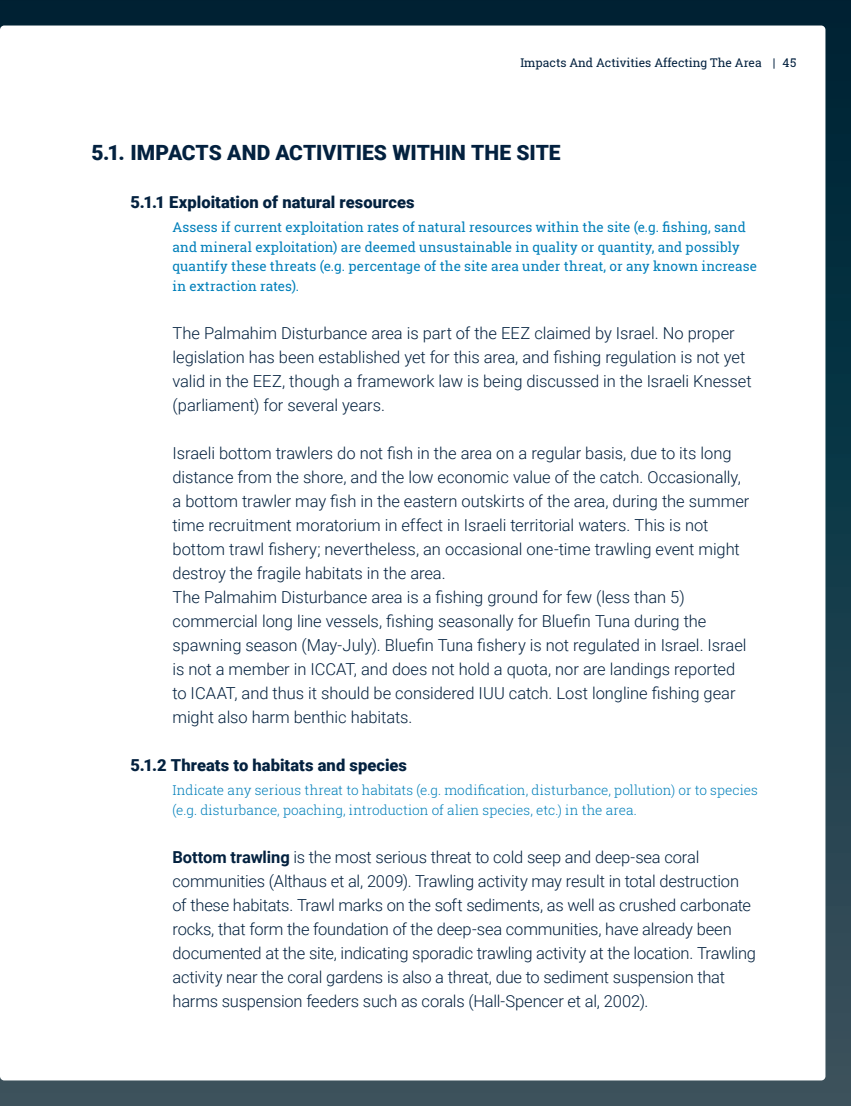
<style>
.page{position:relative;width:851px;height:1106px;background:#fff}
.page>*{position:absolute;margin:0;border:0;box-sizing:border-box;transform-origin:0 0}
._14_black{font:900 21px "Roboto";color:#03213f}
._11_light{font:300 16.5px/24px "Roboto";letter-spacing:-.005em;color:#03213f}
._11_black{font:300 16.5px/24px "Roboto";letter-spacing:-.015em;color:#03213f}
._11_black-2{font:900 16.5px "Roboto";letter-spacing:.005em;color:#03213f}
.blue{font:13.5px/19.5px "Roboto Slab";letter-spacing:.005em;color:#007fba}
.blue-2{font:300 13.5px/19.5px "Roboto Slab";letter-spacing:.005em;color:#007fba}
.t1{font:12px "Roboto Slab";color:#03213f}
.s1{font-weight:700}
</style>
<div class="page">
<div style="left:0;top:0;width:850px;height:1106px;background:linear-gradient(to bottom,#023,#39535e)"></div>
<div style="left:0;top:26px;width:825px;height:1054px;background:#fff;border-radius:4px"></div>
<p class="t1" style="left:520px;top:54px;width:277px">Impacts And Activities Affecting The Area | 45</p>
<p class="_14_black" style="left:91px;top:138px;width:470px">5.1. IMPACTS AND ACTIVITIES WITHIN THE SITE</p>
<p class="_11_black-2" style="left:130px;top:191px;width:285px">5.1.1 Exploitation of natural resources</p>
<p class="blue" style="left:172px;top:217px;width:586px">Assess if current exploitation rates of natural resources within the site (e.g. fishing, sand and mineral exploitation) are deemed unsustainable in quality or quantity, and possibly quantify these threats (e.g. percentage of the site area under threat, or any known increase in extraction rates).</p>
<p class="_11_light" style="left:172px;top:320px;width:580px">The Palmahim Disturbance area is part of the EEZ claimed by Israel. No proper legislation has been established yet for this area, and fishing regulation is not yet valid in the EEZ, though a framework law is being discussed in the Israeli Knesset (parliament) for several years.</p>
<p class="_11_light" style="left:172px;top:440px;width:578px">Israeli bottom trawlers do not fish in the area on a regular basis, due to its long distance from the shore, and the low economic value of the catch. Occasionally, a bottom trawler may fish in the eastern outskirts of the area, during the summer time recruitment moratorium in effect in Israeli territorial waters. This is not bottom trawl fishery; nevertheless, an occasional one-time trawling event might destroy the fragile habitats in the area.</p>
<p class="_11_light" style="left:172px;top:584px;width:575px">The Palmahim Disturbance area is a fishing ground for few (less than 5) commercial long line vessels, fishing seasonally for Bluefin Tuna during the spawning season (May-July). Bluefin Tuna fishery is not regulated in Israel. Israel is not a member in ICCAT, and does not hold a quota, nor are landings reported to ICAAT, and thus it should be considered IUU catch. Lost longline fishing gear might also harm benthic habitats.</p>
<p class="_11_black-2" style="left:130px;top:753px;width:278px">5.1.2 Threats to habitats and species</p>
<p class="blue-2" style="left:172px;top:780px;width:586px">Indicate any serious threat to habitats (e.g. modification, disturbance, pollution) or to species (e.g. disturbance, poaching, introduction of alien species, etc.) in the area.</p>
<p class="_11_black" style="left:172px;top:844px;width:585px"><span class="s1">Bottom trawling</span> is the most serious threat to cold seep and deep-sea coral communities (Althaus et al, 2009). Trawling activity may result in total destruction of these habitats. Trawl marks on the soft sediments, as well as crushed carbonate rocks, that form the foundation of the deep-sea communities, have already been documented at the site, indicating sporadic trawling activity at the location. Trawling activity near the coral gardens is also a threat, due to sediment suspension that harms suspension feeders such as corals (Hall-Spencer et al, 2002).</p>
</div>
